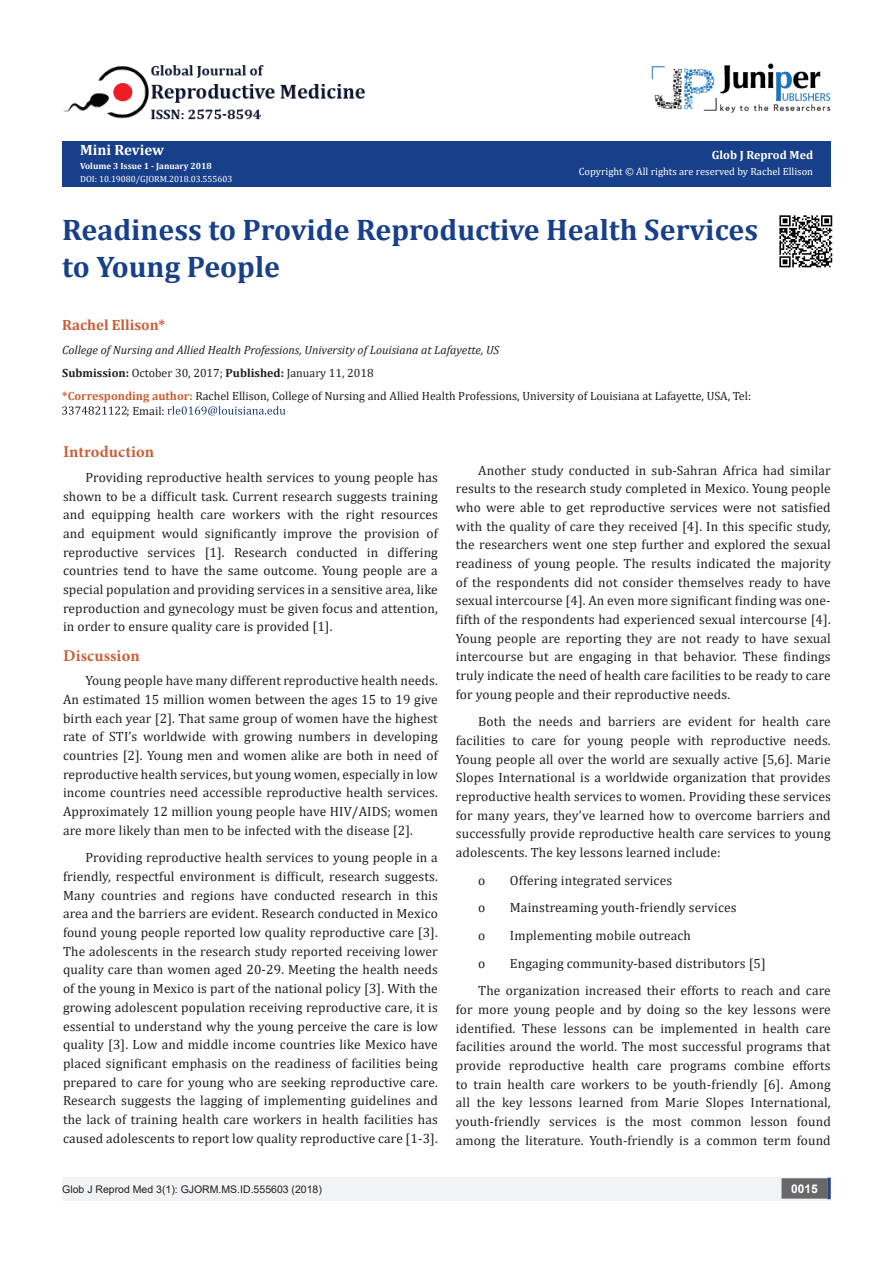
<style>
.page{position:relative;width:893px;height:1263px;background:#fff}
.page>*{position:absolute;margin:0;border:0;box-sizing:border-box;transform-origin:0 0}
.t1{font:700 29.85px "Cambria";color:#183f89}
.t2{font:700 16.5px "Minion Pro";letter-spacing:.01em;color:#ca5f37}
.t3{font:700 15px "Cambria";color:#ca5f37}
.t4{font:700 15px "Cambria";color:#fffefc}
.t5{font:13.5px/18.8px "Cambria";letter-spacing:.01em;color:#231f20;text-align:justify}
.t6{font:12px/14.4px "Cambria";color:#231f20}
.t7{font:italic 12px "Cambria";color:#231f20}
.t8{font:700 12px "Cambria";color:#fffefc}
.t9{font:700 12px "Arial";color:#fff}
.t10{font:10.5px "Cambria";color:#fffefc}
.t11{font:10.5px "Arial";color:#231f20}
.t12{font:9px "Cambria";color:#fffefc}
.t13{font:700 9px "Cambria";color:#fffefc}
.s1{font-weight:700}
.s2{font-weight:700;color:#ca5f37}
</style>
<div class="page">
<div style="left:62px;top:141px;width:769px;height:45px;background:#183f89"></div>
<svg style="left:62px;top:406px;width:65px;height:9px"></svg>
<svg style="left:167px;top:406px;width:118px;height:9px"></svg>
<div style="left:62px;top:1177px;width:393px;height:24px;background:#f2f3f4"></div>
<div style="left:455px;top:1177px;width:376px;height:24px;background:#f2f3f4"></div>
<div style="left:782px;top:1179px;width:45px;height:19px;background:#68676a"></div>
<div style="left:781px;top:1178px;width:46px;height:20px;border:2px solid #68676a"></div>
<svg style="left:827px;top:1178px;width:4px;height:21px"></svg>
<img style="left:651px;top:63px;width:180px;height:50px">
<img style="left:63px;top:65px;width:302px;height:55px">
<img style="left:779px;top:215px;width:54px;height:53px">
<p class="t4" style="left:80px;top:139px;width:85px">Mini Review</p>
<p class="t13" style="left:80px;top:160px;width:133px">Volume 3 Issue 1 - January 2018</p>
<p class="t12" style="left:80px;top:173px;width:154px">DOI: 10.19080/GJORM.2018.03.555603</p>
<p class="t8" style="left:712px;top:147px;width:103px">Glob J Reprod Med</p>
<p class="t10" style="left:579px;top:165px;width:236px">Copyright © All rights are reserved by Rachel Ellison</p>
<p class="t1" style="left:62px;top:209px;width:697px">Readiness to Provide Reproductive Health Services</p>
<p class="t1" style="left:62px;top:246px;width:219px">to Young People</p>
<p class="t3" style="left:62px;top:314px;width:105px">Rachel Ellison*</p>
<p class="t7" style="left:62px;top:341px;width:439px">College of Nursing and Allied Health Professions, University of Louisiana at Lafayette, US</p>
<p class="t6" style="left:62px;top:365px;width:313px"><span class="s1">Submission:</span> October 30, 2017; <span class="s1">Published:</span> January 11, 2018</p>
<p class="t6" style="left:127px;top:389px;width:626px;text-indent:-64px"><span class="s2">*Corresponding author:</span> Rachel Ellison, College of Nursing and Allied Health Professions, University of Louisiana at Lafayette, USA, Tel: ; Email:</p>
<p class="t2" style="left:63px;top:440px;width:93px">Introduction</p>
<p class="t5" style="left:63px;top:468px;width:376px;text-indent:22px">Providing reproductive health services to young people has shown to be a difficult task. Current research suggests training and equipping health care workers with the right resources and equipment would significantly improve the provision of reproductive services [1]. Research conducted in differing countries tend to have the same outcome. Young people are a special population and providing services in a sensitive area, like reproduction and gynecology must be given focus and attention, in order to ensure quality care is provided [1].</p>
<p class="t2" style="left:63px;top:644px;width:78px">Discussion</p>
<p class="t5" style="left:63px;top:671px;width:376px;text-indent:22px">Young people have many different reproductive health needs.<br>An estimated 15 million women between the ages 15 to 19 give birth each year [2]. That same group of women have the highest rate of STI’s worldwide with growing numbers in developing countries [2]. Young men and women alike are both in need of reproductive health services, but young women, especially in low income countries need accessible reproductive health services.<br>Approximately 12 million young people have HIV/AIDS; women are more likely than men to be infected with the disease [2].</p>
<p class="t5" style="left:63px;top:848px;width:376px;text-indent:22px">Providing reproductive health services to young people in a friendly, respectful environment is difficult, research suggests.<br>Many countries and regions have conducted research in this area and the barriers are evident. Research conducted in Mexico found young people reported low quality reproductive care [3].<br>The adolescents in the research study reported receiving lower quality care than women aged 20-29. Meeting the health needs of the young in Mexico is part of the national policy [3]. With the growing adolescent population receiving reproductive care, it is essential to understand why the young perceive the care is low quality [3]. Low and middle income countries like Mexico have placed significant emphasis on the readiness of facilities being prepared to care for young who are seeking reproductive care.<br>Research suggests the lagging of implementing guidelines and the lack of training health care workers in health facilities has caused adolescents to report low quality reproductive care [1-3].</p>
<p class="t5" style="left:456px;top:460px;width:376px;text-indent:22px">Another study conducted in sub-Sahran Africa had similar results to the research study completed in Mexico. Young people who were able to get reproductive services were not satisfied with the quality of care they received [4]. In this specific study, the researchers went one step further and explored the sexual readiness of young people. The results indicated the majority of the respondents did not consider themselves ready to have sexual intercourse [4]. An even more significant finding was one&shy;fifth of the respondents had experienced sexual intercourse [4].<br>Young people are reporting they are not ready to have sexual intercourse but are engaging in that behavior. These findings truly indicate the need of health care facilities to be ready to care for young people and their reproductive needs.</p>
<p class="t5" style="left:456px;top:712px;width:376px;text-indent:22px">Both the needs and barriers are evident for health care facilities to care for young people with reproductive needs.<br>Young people all over the world are sexually active [5,6]. Marie Slopes International is a worldwide organization that provides reproductive health services to women. Providing these services for many years, they’ve learned how to overcome barriers and successfully provide reproductive health care services to young adolescents. The key lessons learned include:</p>
<p class="t5" style="left:478px;top:871px;width:9px">o</p>
<p class="t5" style="left:510px;top:871px;width:164px">Offering integrated services</p>
<p class="t5" style="left:478px;top:898px;width:9px">o</p>
<p class="t5" style="left:510px;top:898px;width:228px">Mainstreaming youth-friendly services</p>
<p class="t5" style="left:478px;top:926px;width:9px">o</p>
<p class="t5" style="left:510px;top:926px;width:183px">Implementing mobile outreach</p>
<p class="t5" style="left:478px;top:954px;width:9px">o</p>
<p class="t5" style="left:510px;top:954px;width:257px">Engaging community-based distributors [5]</p>
<p class="t5" style="left:456px;top:981px;width:376px;text-indent:22px">The organization increased their efforts to reach and care for more young people and by doing so the key lessons were identified. These lessons can be implemented in health care facilities around the world. The most successful programs that provide reproductive health care programs combine efforts to train health care workers to be youth-friendly [6]. Among all the key lessons learned from Marie Slopes International, youth-friendly services is the most common lesson found among the literature. Youth-friendly is a common term found</p>
<p class="t11" style="left:62px;top:1182px;width:261px">Glob J Reprod Med 3(1): GJORM.MS.ID.555603 (2018)</p>
<p class="t9" style="left:791px;top:1180px;width:28px">0015</p>
</div>
